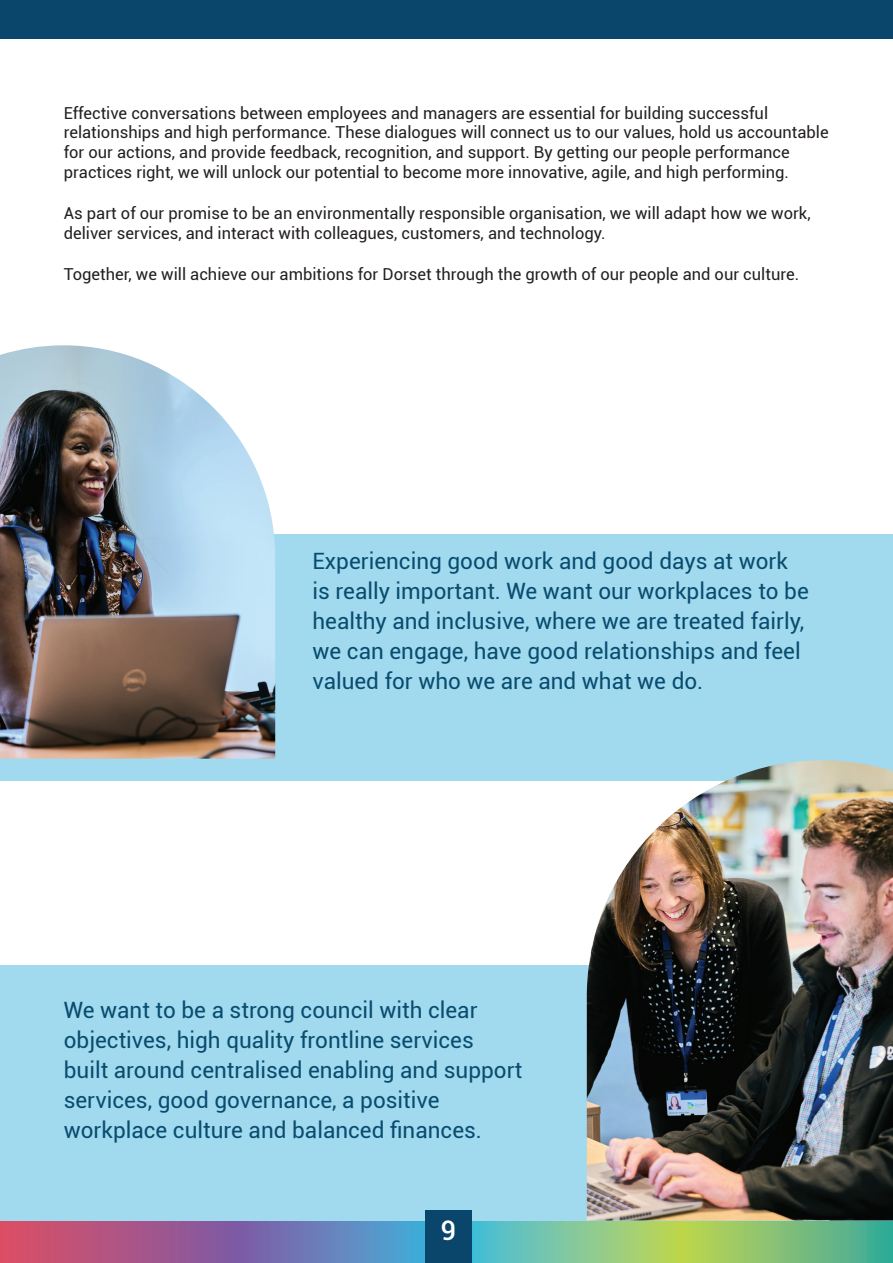
<style>
.page{position:relative;width:893px;height:1263px;background:#fff}
.page>*{position:absolute;margin:0;border:0;box-sizing:border-box;transform-origin:0 0}
.t1{font:500 27px "Roboto";color:#fff}
.t2{font:22.5px/30px "Roboto";color:#084c6f}
.t3{font:16.5px/19.8px "Roboto";color:#231f20}
</style>
<div class="page">
<div style="left:0;top:0;width:893px;height:38px;background:#0a466c"></div>
<svg style="left:0;top:1220px;width:893px;height:43px;background:#889793"></svg>
<div style="left:0;top:534px;width:893px;height:246px;background:#a1d9ee"></div>
<div style="left:0;top:965px;width:893px;height:255px;background:#a1d9ee"></div>
<img style="left:0;top:345px;width:275px;height:414px">
<img style="left:587px;top:760px;width:306px;height:460px">
<div style="left:425px;top:1210px;width:47px;height:53px;background:#0a466c"></div>
<p class="t3" style="left:64px;top:102px;width:766px">Effective conversations between employees and managers are essential for building successful relationships and high performance. These dialogues will connect us to our values, hold us accountable for our actions, and provide feedback, recognition, and support. By getting our people performance practices right, we will unlock our potential to become more innovative, agile, and high performing.</p>
<p class="t3" style="left:64px;top:203px;width:748px">As part of our promise to be an environmentally responsible organisation, we will adapt how we work, deliver services, and interact with colleagues, customers, and technology.</p>
<p class="t3" style="left:64px;top:264px;width:737px">Together, we will achieve our ambitions for Dorset through the growth of our people and our culture.</p>
<h2 class="t2" style="left:313px;top:545px;width:498px">Experiencing good work and good days at work is really important. We want our workplaces to be healthy and inclusive, where we are treated fairly, we can engage, have good relationships and feel valued for who we are and what we do.</h2>
<h2 class="t2" style="left:64px;top:994px;width:460px">We want to be a strong council with clear objectives, high quality frontline services built around centralised enabling and support services, good governance, a positive workplace culture and balanced finances.</h2>
<h1 class="t1" style="left:441px;top:1212px;width:17px">9</h1>
</div>
